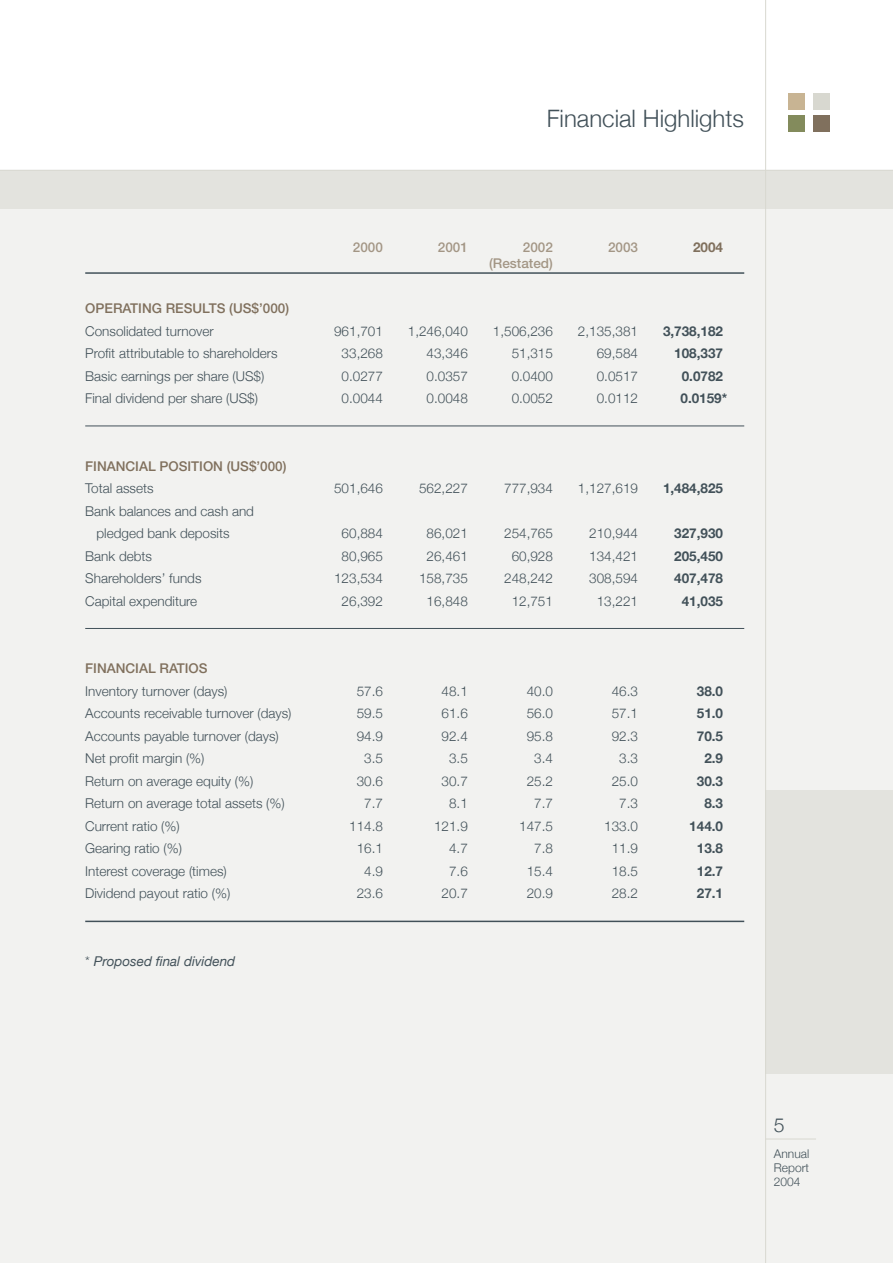
<style>
.page{position:relative;width:893px;height:1263px;background:#fff}
.page>*{position:absolute;margin:0;border:0;box-sizing:border-box;transform-origin:0 0}
.t1{font:300 24px "Helvetica Neue";color:#425159}
.t2{font:300 19.5px "Helvetica Neue";color:#425159}
.t3{font:300 13.5px "Helvetica Neue";color:#425159}
.t4{font:700 13.5px "Helvetica Neue";color:#425159}
.t5{font:500 13.5px "Helvetica Neue";color:#80705d}
.t6{font:500 13.5px "Helvetica Neue";color:#a39685}
.t7{font:italic 13.5px "Helvetica Neue";color:#425159}
.t8{font:700 13.5px "Helvetica Neue";color:#80705d}
.t9{font:300 12px "Helvetica Neue";color:#425159}
.s1{font-weight:300;font-style:normal}
</style>
<div class="page">
<div style="left:0;top:170px;width:893px;height:65px;background:#e3e3de"></div>
<div style="left:0;top:209px;width:893px;height:1054px;background:#f2f2f0"></div>
<div style="left:765px;top:790px;width:128px;height:284px;background:#e3e3de"></div>
<hr style="left:765px;top:1138px;width:51px;height:1px;background:#d8d8d0">
<hr style="left:85px;top:272px;width:659px;height:2px;background:#425159">
<hr style="left:85px;top:426px;width:659px;height:1px;background:#425159">
<hr style="left:85px;top:628px;width:659px;height:1px;background:#425159">
<hr style="left:85px;top:921px;width:659px;height:1px;background:#425159">
<div style="left:789px;top:93px;width:16px;height:17px;background:#c8b493"></div>
<div style="left:813px;top:93px;width:17px;height:17px;background:#d8d8d0"></div>
<div style="left:789px;top:115px;width:16px;height:17px;background:#838b5c"></div>
<div style="left:813px;top:115px;width:17px;height:17px;background:#80705d"></div>
<hr style="left:765px;top:0;width:1px;height:1263px;background:#d8d8d0">
<hr style="left:0;top:170px;width:893px;height:1px;background:#d8d8d0">
<p class="t1" style="left:547px;top:103px;width:199px">Financial Highlights</p>
<p class="t6" style="left:353px;top:239px;width:32px">2000</p>
<p class="t6" style="left:438px;top:239px;width:32px">2001</p>
<p class="t6" style="left:523px;top:239px;width:32px">2002</p>
<p class="t6" style="left:608px;top:239px;width:32px">2003</p>
<p class="t8" style="left:693px;top:239px;width:32px">2004</p>
<p class="t6" style="left:489px;top:255px;width:65px">(Restated)</p>
<p class="t5" style="left:85px;top:300px;width:205px">OPERATING RESULTS (US$’000)</p>
<p class="t3" style="left:85px;top:322px;width:130px">Consolidated turnover</p>
<p class="t3" style="left:334px;top:322px;width:50px">961,701</p>
<p class="t3" style="left:408px;top:322px;width:62px">1,246,040</p>
<p class="t3" style="left:493px;top:322px;width:62px">1,506,236</p>
<p class="t3" style="left:578px;top:322px;width:62px">2,135,381</p>
<p class="t4" style="left:663px;top:322px;width:62px">3,738,182</p>
<p class="t3" style="left:85px;top:345px;width:194px">Profit attributable to shareholders</p>
<p class="t3" style="left:342px;top:345px;width:43px">33,268</p>
<p class="t3" style="left:427px;top:345px;width:43px">43,346</p>
<p class="t3" style="left:512px;top:345px;width:43px">51,315</p>
<p class="t3" style="left:597px;top:345px;width:43px">69,584</p>
<p class="t4" style="left:674px;top:345px;width:50px">108,337</p>
<p class="t3" style="left:85px;top:367px;width:181px">Basic earnings per share (US$)</p>
<p class="t3" style="left:342px;top:367px;width:43px">0.0277</p>
<p class="t3" style="left:427px;top:367px;width:43px">0.0357</p>
<p class="t3" style="left:512px;top:367px;width:43px">0.0400</p>
<p class="t3" style="left:597px;top:367px;width:43px">0.0517</p>
<p class="t4" style="left:682px;top:367px;width:43px">0.0782</p>
<p class="t3" style="left:85px;top:390px;width:174px">Final dividend per share (US$)</p>
<p class="t3" style="left:342px;top:390px;width:43px">0.0044</p>
<p class="t3" style="left:427px;top:390px;width:43px">0.0048</p>
<p class="t3" style="left:512px;top:390px;width:43px">0.0052</p>
<p class="t3" style="left:597px;top:390px;width:43px">0.0112</p>
<p class="t4" style="left:680px;top:390px;width:48px">0.0159*</p>
<p class="t5" style="left:85px;top:458px;width:203px">FINANCIAL POSITION (US$’000)</p>
<p class="t3" style="left:85px;top:480px;width:70px">Total assets</p>
<p class="t3" style="left:334px;top:480px;width:50px">501,646</p>
<p class="t3" style="left:419px;top:480px;width:50px">562,227</p>
<p class="t3" style="left:504px;top:480px;width:50px">777,934</p>
<p class="t3" style="left:578px;top:480px;width:62px">1,127,619</p>
<p class="t4" style="left:663px;top:480px;width:62px">1,484,825</p>
<p class="t3" style="left:85px;top:502px;width:170px">Bank balances and cash and</p>
<p class="t3" style="left:96px;top:525px;width:135px">pledged bank deposits</p>
<p class="t3" style="left:342px;top:525px;width:43px">60,884</p>
<p class="t3" style="left:427px;top:525px;width:43px">86,021</p>
<p class="t3" style="left:504px;top:525px;width:50px">254,765</p>
<p class="t3" style="left:589px;top:525px;width:50px">210,944</p>
<p class="t4" style="left:674px;top:525px;width:50px">327,930</p>
<p class="t3" style="left:85px;top:547px;width:68px">Bank debts</p>
<p class="t3" style="left:342px;top:547px;width:43px">80,965</p>
<p class="t3" style="left:427px;top:547px;width:43px">26,461</p>
<p class="t3" style="left:512px;top:547px;width:43px">60,928</p>
<p class="t3" style="left:589px;top:547px;width:50px">134,421</p>
<p class="t4" style="left:674px;top:547px;width:50px">205,450</p>
<p class="t3" style="left:85px;top:570px;width:118px">Shareholders’ funds</p>
<p class="t3" style="left:334px;top:570px;width:50px">123,534</p>
<p class="t3" style="left:419px;top:570px;width:50px">158,735</p>
<p class="t3" style="left:504px;top:570px;width:50px">248,242</p>
<p class="t3" style="left:589px;top:570px;width:50px">308,594</p>
<p class="t4" style="left:674px;top:570px;width:50px">407,478</p>
<p class="t3" style="left:85px;top:592px;width:114px">Capital expenditure</p>
<p class="t3" style="left:342px;top:592px;width:43px">26,392</p>
<p class="t3" style="left:427px;top:592px;width:43px">16,848</p>
<p class="t3" style="left:512px;top:592px;width:43px">12,751</p>
<p class="t3" style="left:597px;top:592px;width:43px">13,221</p>
<p class="t4" style="left:682px;top:592px;width:43px">41,035</p>
<p class="t5" style="left:85px;top:660px;width:124px">FINANCIAL RATIOS</p>
<p class="t3" style="left:85px;top:682px;width:144px">Inventory turnover (days)</p>
<p class="t3" style="left:357px;top:682px;width:28px">57.6</p>
<p class="t3" style="left:442px;top:682px;width:28px">48.1</p>
<p class="t3" style="left:527px;top:682px;width:28px">40.0</p>
<p class="t3" style="left:612px;top:682px;width:28px">46.3</p>
<p class="t4" style="left:697px;top:682px;width:28px">38.0</p>
<p class="t3" style="left:85px;top:705px;width:208px">Accounts receivable turnover (days)</p>
<p class="t3" style="left:357px;top:705px;width:28px">59.5</p>
<p class="t3" style="left:442px;top:705px;width:28px">61.6</p>
<p class="t3" style="left:527px;top:705px;width:28px">56.0</p>
<p class="t3" style="left:612px;top:705px;width:28px">57.1</p>
<p class="t4" style="left:697px;top:705px;width:28px">51.0</p>
<p class="t3" style="left:85px;top:727px;width:195px">Accounts payable turnover (days)</p>
<p class="t3" style="left:357px;top:727px;width:28px">94.9</p>
<p class="t3" style="left:442px;top:727px;width:28px">92.4</p>
<p class="t3" style="left:527px;top:727px;width:28px">95.8</p>
<p class="t3" style="left:612px;top:727px;width:28px">92.3</p>
<p class="t4" style="left:697px;top:727px;width:28px">70.5</p>
<p class="t3" style="left:85px;top:750px;width:121px">Net profit margin (%)</p>
<p class="t3" style="left:364px;top:750px;width:20px">3.5</p>
<p class="t3" style="left:449px;top:750px;width:20px">3.5</p>
<p class="t3" style="left:534px;top:750px;width:20px">3.4</p>
<p class="t3" style="left:619px;top:750px;width:20px">3.3</p>
<p class="t4" style="left:704px;top:750px;width:20px">2.9</p>
<p class="t3" style="left:85px;top:772px;width:170px">Return on average equity (%)</p>
<p class="t3" style="left:357px;top:772px;width:28px">30.6</p>
<p class="t3" style="left:442px;top:772px;width:28px">30.7</p>
<p class="t3" style="left:527px;top:772px;width:28px">25.2</p>
<p class="t3" style="left:612px;top:772px;width:28px">25.0</p>
<p class="t4" style="left:697px;top:772px;width:28px">30.3</p>
<p class="t3" style="left:85px;top:795px;width:201px">Return on average total assets (%)</p>
<p class="t3" style="left:364px;top:795px;width:20px">7.7</p>
<p class="t3" style="left:449px;top:795px;width:20px">8.1</p>
<p class="t3" style="left:534px;top:795px;width:20px">7.7</p>
<p class="t3" style="left:619px;top:795px;width:20px">7.3</p>
<p class="t4" style="left:704px;top:795px;width:20px">8.3</p>
<p class="t3" style="left:85px;top:817px;width:96px">Current ratio (%)</p>
<p class="t3" style="left:349px;top:817px;width:35px">114.8</p>
<p class="t3" style="left:434px;top:817px;width:35px">121.9</p>
<p class="t3" style="left:519px;top:817px;width:35px">147.5</p>
<p class="t3" style="left:604px;top:817px;width:35px">133.0</p>
<p class="t4" style="left:689px;top:817px;width:35px">144.0</p>
<p class="t3" style="left:85px;top:840px;width:98px">Gearing ratio (%)</p>
<p class="t3" style="left:357px;top:840px;width:28px">16.1</p>
<p class="t3" style="left:449px;top:840px;width:20px">4.7</p>
<p class="t3" style="left:534px;top:840px;width:20px">7.8</p>
<p class="t3" style="left:612px;top:840px;width:28px">11.9</p>
<p class="t4" style="left:697px;top:840px;width:28px">13.8</p>
<p class="t3" style="left:85px;top:862px;width:143px">Interest coverage (times)</p>
<p class="t3" style="left:364px;top:862px;width:20px">4.9</p>
<p class="t3" style="left:449px;top:862px;width:20px">7.6</p>
<p class="t3" style="left:527px;top:862px;width:28px">15.4</p>
<p class="t3" style="left:612px;top:862px;width:28px">18.5</p>
<p class="t4" style="left:697px;top:862px;width:28px">12.7</p>
<p class="t3" style="left:85px;top:885px;width:147px">Dividend payout ratio (%)</p>
<p class="t3" style="left:357px;top:885px;width:28px">23.6</p>
<p class="t3" style="left:442px;top:885px;width:28px">20.7</p>
<p class="t3" style="left:527px;top:885px;width:28px">20.9</p>
<p class="t3" style="left:612px;top:885px;width:28px">28.2</p>
<p class="t4" style="left:697px;top:885px;width:28px">27.1</p>
<p class="t7" style="left:85px;top:953px;width:152px"><span class="s1">*</span> Proposed final dividend</p>
<p class="t2" style="left:774px;top:1113px;width:12px">5</p>
<p class="t9" style="left:774px;top:1146px;width:37px">Annual</p>
<p class="t9" style="left:774px;top:1160px;width:37px">Report</p>
<p class="t9" style="left:774px;top:1175px;width:28px">2004</p>
</div>
